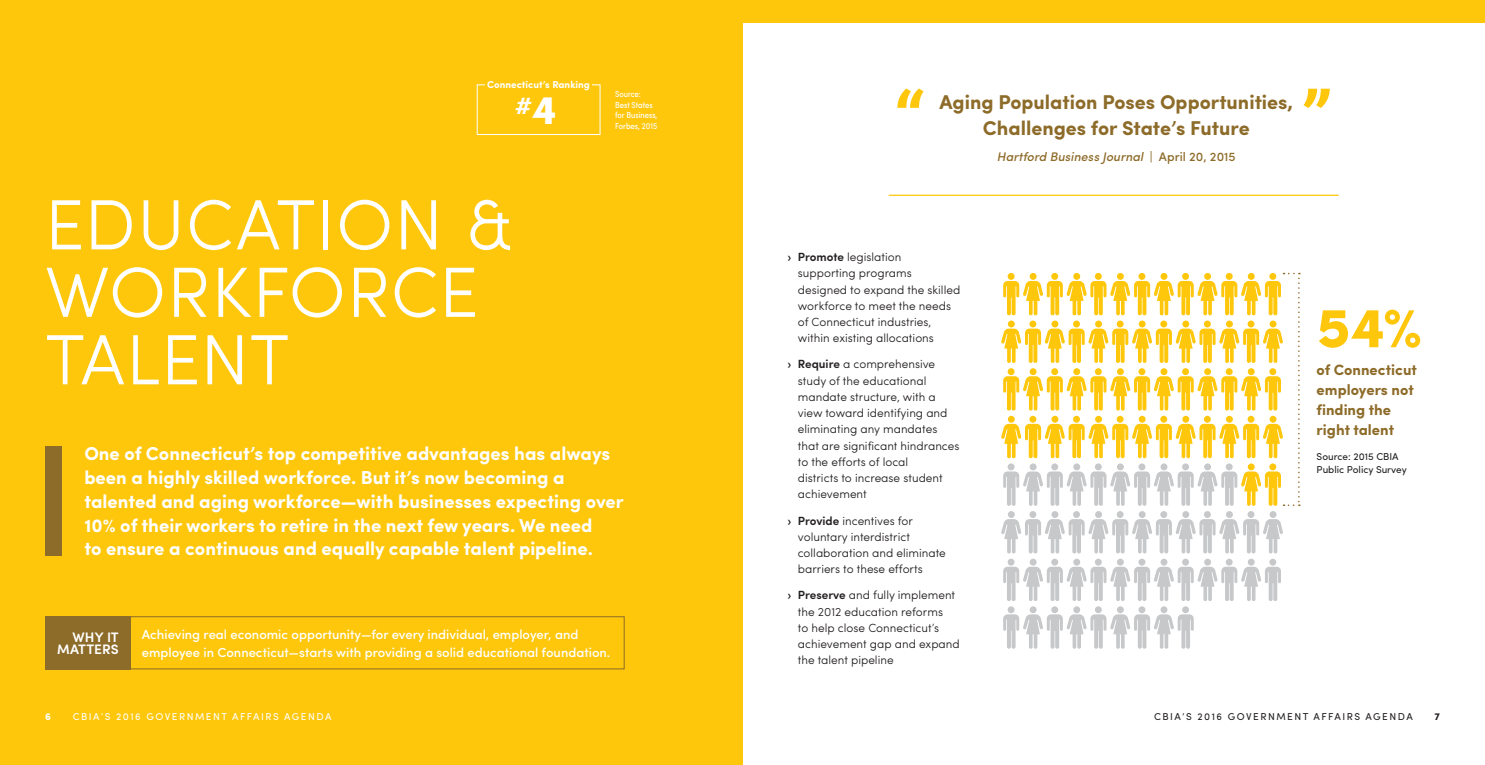
<style>
.page{position:relative;width:1485px;height:765px;background:#fff}
.page>*{position:absolute;margin:0;border:0;box-sizing:border-box;transform-origin:0 0}
.t1{font:900 72.38px "Sofia Pro";color:#fec70c}
.t2{font:300 71.25px/67.5px "Sofia Pro";letter-spacing:.01em;color:#fff}
.t3{font:900 56.25px "Sofia Pro";color:#fec70c}
.t4{font:900 23.62px "Sofia Pro";color:#fff}
.t5{font:700 20px/26.2px "Sofia Pro";color:#8d6b29;text-align:center}
.t6{font:700 18.75px/23.8px "Sofia Pro";color:#fff}
.t7{font:700 15px/20px "Sofia Pro";color:#8d6b29}
.t8{font:600 13.75px/12.5px "Sofia Pro";letter-spacing:.005em;color:#fff;text-align:right}
.t9{font:500 13.12px/18.1px "Sofia Pro";color:#fff}
.t10{font:italic 500 12.5px "Sofia Pro";letter-spacing:.005em;color:#8d6b29}
.t11{font:300 11.88px/16.2px "Sofia Pro";color:#231f20}
.t12{font:10px "Sofia Pro";letter-spacing:.15em;color:#fff}
.t13{font:10px "Sofia Pro";letter-spacing:.15em;color:#231f20}
.t14{font:10px/13.8px "Sofia Pro";color:#231f20}
.t15{font:700 10px "Sofia Pro";color:#fff}
.t16{font:700 10px "Sofia Pro";color:#231f20}
.t17{font:condensed 8.75px/10.9px "Sofia Pro";color:#fff}
.s1{font-size:40.5px}
.s2{font-style:normal}
.s3{font-weight:700}
.s4{font-weight:600}
</style>
<div class="page">
<div style="left:0;top:0;width:742px;height:765px;background:#fec70c"></div>
<div style="left:741px;top:0;width:744px;height:22px;background:#fec70c"></div>
<div style="left:45px;top:446px;width:17px;height:109px;background:#8d6b29"></div>
<div style="left:477px;top:84px;width:124px;height:51px;border:1px solid #fff"></div>
<div style="left:485px;top:81px;width:107px;height:8px;background:#fec70c"></div>
<hr style="left:889px;top:195px;width:450px;height:1px;background:#fec70c">
<div style="left:1008px;top:559px;width:7px;height:7px;background:#c7c8ca;border-radius:50%"></div>
<div style="left:1051px;top:559px;width:7px;height:7px;background:#c7c8ca;border-radius:50%"></div>
<div style="left:1139px;top:559px;width:6px;height:7px;background:#c7c8ca;border-radius:50%"></div>
<div style="left:1095px;top:559px;width:7px;height:7px;background:#c7c8ca;border-radius:50%"></div>
<div style="left:1030px;top:559px;width:7px;height:7px;background:#c7c8ca;border-radius:50%"></div>
<div style="left:1117px;top:559px;width:7px;height:7px;background:#c7c8ca;border-radius:50%"></div>
<div style="left:1073px;top:559px;width:7px;height:7px;background:#c7c8ca;border-radius:50%"></div>
<div style="left:1204px;top:559px;width:7px;height:7px;background:#c7c8ca;border-radius:50%"></div>
<div style="left:1248px;top:559px;width:7px;height:7px;background:#c7c8ca;border-radius:50%"></div>
<div style="left:1182px;top:559px;width:7px;height:7px;background:#c7c8ca;border-radius:50%"></div>
<div style="left:1226px;top:559px;width:7px;height:7px;background:#c7c8ca;border-radius:50%"></div>
<div style="left:1269px;top:559px;width:7px;height:7px;background:#c7c8ca;border-radius:50%"></div>
<svg style="left:1003px;top:567px;width:278px;height:34px"></svg>
<div style="left:1161px;top:559px;width:6px;height:7px;background:#c7c8ca;border-radius:50%"></div>
<div style="left:1008px;top:606px;width:7px;height:7px;background:#c7c8ca;border-radius:50%"></div>
<div style="left:1051px;top:606px;width:7px;height:7px;background:#c7c8ca;border-radius:50%"></div>
<div style="left:1139px;top:606px;width:6px;height:7px;background:#c7c8ca;border-radius:50%"></div>
<div style="left:1095px;top:606px;width:7px;height:7px;background:#c7c8ca;border-radius:50%"></div>
<div style="left:1030px;top:606px;width:7px;height:7px;background:#c7c8ca;border-radius:50%"></div>
<div style="left:1117px;top:606px;width:7px;height:7px;background:#c7c8ca;border-radius:50%"></div>
<div style="left:1073px;top:606px;width:7px;height:7px;background:#c7c8ca;border-radius:50%"></div>
<div style="left:1182px;top:606px;width:7px;height:7px;background:#c7c8ca;border-radius:50%"></div>
<svg style="left:1003px;top:614px;width:191px;height:35px"></svg>
<div style="left:1161px;top:606px;width:6px;height:7px;background:#c7c8ca;border-radius:50%"></div>
<div style="left:1029px;top:511px;width:7px;height:7px;background:#c7c8ca;border-radius:50%"></div>
<div style="left:1117px;top:511px;width:7px;height:7px;background:#c7c8ca;border-radius:50%"></div>
<div style="left:1073px;top:511px;width:7px;height:7px;background:#c7c8ca;border-radius:50%"></div>
<div style="left:1008px;top:511px;width:7px;height:7px;background:#c7c8ca;border-radius:50%"></div>
<div style="left:1095px;top:511px;width:7px;height:7px;background:#c7c8ca;border-radius:50%"></div>
<div style="left:1051px;top:511px;width:7px;height:7px;background:#c7c8ca;border-radius:50%"></div>
<div style="left:1182px;top:511px;width:7px;height:7px;background:#c7c8ca;border-radius:50%"></div>
<div style="left:1226px;top:511px;width:7px;height:7px;background:#c7c8ca;border-radius:50%"></div>
<div style="left:1270px;top:511px;width:7px;height:7px;background:#c7c8ca;border-radius:50%"></div>
<div style="left:1160px;top:511px;width:7px;height:7px;background:#c7c8ca;border-radius:50%"></div>
<div style="left:1204px;top:511px;width:7px;height:7px;background:#c7c8ca;border-radius:50%"></div>
<div style="left:1248px;top:511px;width:6px;height:7px;background:#c7c8ca;border-radius:50%"></div>
<svg style="left:1001px;top:519px;width:282px;height:35px"></svg>
<div style="left:1139px;top:511px;width:7px;height:7px;background:#c7c8ca;border-radius:50%"></div>
<svg style="left:1001px;top:273px;width:299px;height:233px"></svg>
<div style="left:130px;top:616px;width:495px;height:53px;border:1px solid #8d6b29"></div>
<div style="left:45px;top:616px;width:85px;height:53px;background:#8d6b29"></div>
<p class="t15" style="left:487px;top:77px;width:104px">Connecticut’s Ranking</p>
<h3 class="t4" style="left:515px;top:87px;width:44px">#<span class="s1">4</span></h3>
<p class="t17" style="left:615px;top:88px;width:44px">Source:<br>Best States for Business,<br>Forbes, 2015</p>
<h2 class="t2" style="left:45px;top:186px;width:470px">EDUCATION &amp;<br>WORKFORCE<br>TALENT</h2>
<p class="t6" style="left:84px;top:441px;width:541px">One of Connecticut’s top competitive advantages has always been a highly skilled workforce. But it’s now becoming a talented and aging workforce—with businesses expecting over 10% of their workers to retire in the next few years. We need<br>to ensure a continuous and equally capable talent pipeline.</p>
<p class="t8" style="left:57px;top:630px;width:63px">WHY IT<br>MATTERS</p>
<p class="t9" style="left:142px;top:624px;width:470px">Achieving real economic opportunity—for every individual, employer, and employee in Connecticut—starts with providing a solid educational foundation.</p>
<h1 class="t1" style="left:894px;top:59px;width:33px">“</h1>
<h1 class="t1" style="left:1301px;top:56px;width:33px">”</h1>
<h3 class="t5" style="left:940px;top:88px;width:355px">Aging Population Poses Opportunities,<br>Challenges for State’s Future</h3>
<p class="t10" style="left:997px;top:147px;width:240px">Hartford Business Journal <span class="s2">| April 20, 2015</span></p>
<p class="t11" style="left:798px;top:248px;width:164px;text-indent:-10px"><span class="s3">›</span> <span class="s4">Promote</span> legislation supporting programs designed to expand the skilled workforce to meet the needs of Connecticut industries, within existing allocations</p>
<p class="t11" style="left:798px;top:355px;width:163px;text-indent:-10px"><span class="s3">›</span> <span class="s4">Require</span> a comprehensive study of the educational mandate structure, with a view toward identifying and eliminating any mandates that are significant hindrances to the efforts of local<br>districts to increase student achievement</p>
<p class="t11" style="left:798px;top:512px;width:150px;text-indent:-10px"><span class="s3">›</span> <span class="s4">Provide</span> incentives for voluntary interdistrict collaboration and eliminate barriers to these efforts</p>
<p class="t11" style="left:798px;top:586px;width:163px;text-indent:-10px"><span class="s3">›</span> <span class="s4">Preserve</span> and fully implement the 2012 education reforms<br>to help close Connecticut’s achievement gap and expand the talent pipeline</p>
<h3 class="t3" style="left:1317px;top:283px;width:107px">54%</h3>
<p class="t7" style="left:1317px;top:359px;width:102px">of Connecticut employers not finding the right talent</p>
<p class="t14" style="left:1317px;top:449px;width:92px">Source: 2015 CBIA<br>Public Policy Survey</p>
<p class="t15" style="left:45px;top:709px;width:7px">6</p>
<p class="t12" style="left:73px;top:709px;width:260px">CBIA’S 2016 GOVERNMENT AFFAIRS AGENDA</p>
<p class="t13" style="left:1154px;top:709px;width:260px">CBIA’S 2016 GOVERNMENT AFFAIRS AGENDA</p>
<p class="t16" style="left:1434px;top:709px;width:7px">7</p>
</div>
